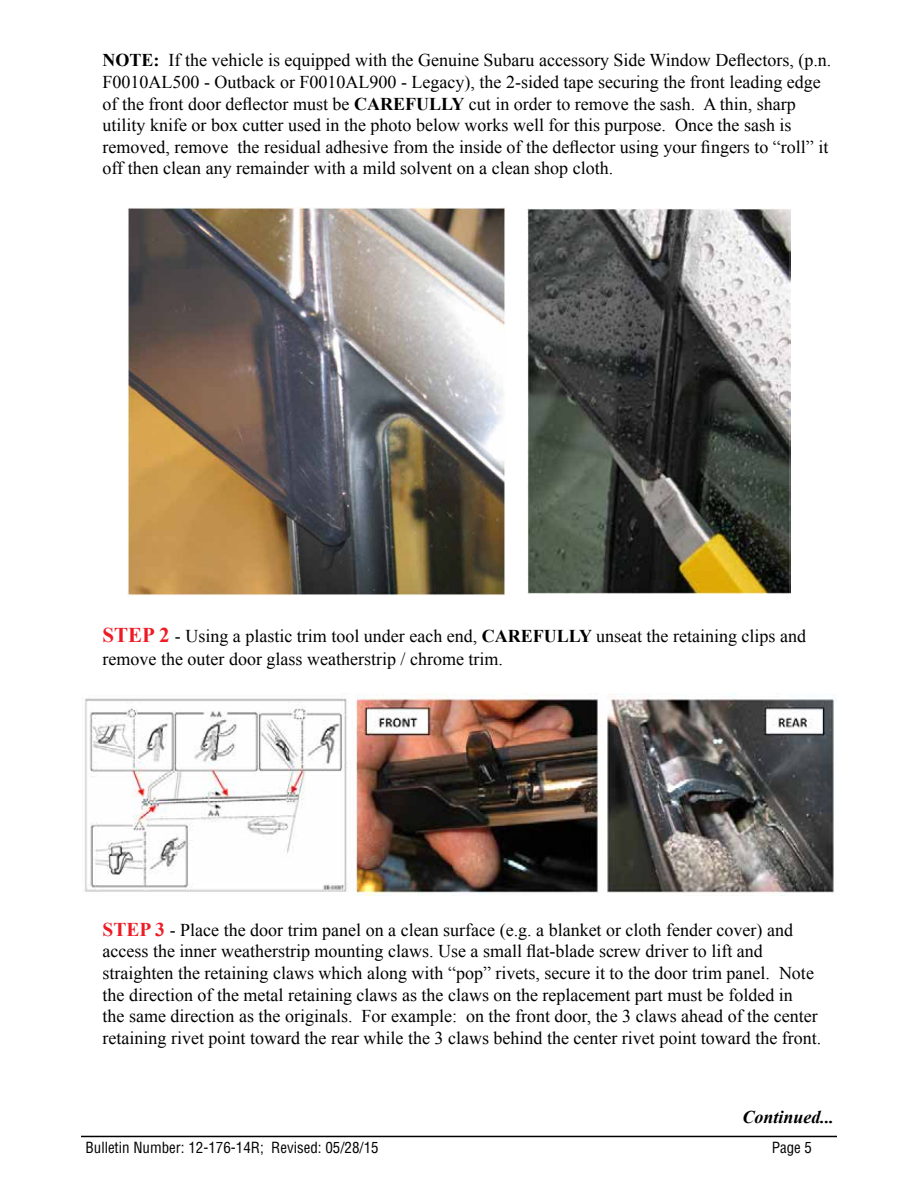
<style>
.page{position:relative;width:918px;height:1188px;background:#fff}
.page>*{position:absolute;margin:0;border:0;box-sizing:border-box;transform-origin:0 0}
.t1{font:18px/21.6px "Times New Roman";color:#000}
.t2{font:italic 700 18px "Times New Roman";color:#000}
.t3{font:condensed 15px "Helvetica LT Std";color:#000}
.s1{font-weight:700}
.s2{font-weight:700;font-size:21px;color:#ed1c24}
.s3{font-weight:700;font-size:19.5px;color:#ed1c24}
</style>
<div class="page">
<hr style="left:81px;top:1136px;width:756px;height:1px;background:#000">
<img style="left:128px;top:207px;width:377px;height:388px">
<img style="left:528px;top:208px;width:262px;height:386px">
<img style="left:85px;top:693px;width:752px;height:203px">
<p class="t1" style="left:103px;top:49px;width:730px"><span class="s1">NOTE:</span> If the vehicle is equipped with the Genuine Subaru accessory Side Window Deflectors, (p.n.<br>F0010AL500 - Outback or F0010AL900 - Legacy), the 2-sided tape securing the front leading edge of the front door deflector must be <span class="s1">CAREFULLY</span> cut in order to remove the sash. A thin, sharp utility knife or box cutter used in the photo below works well for this purpose. Once the sash is removed, remove the residual adhesive from the inside of the deflector using your fingers to “roll” it off then clean any remainder with a mild solvent on a clean shop cloth.</p>
<p class="t1" style="left:103px;top:624px;width:705px;line-height:23.4px"><span class="s2">STEP 2</span> - Using a plastic trim tool under each end, <span class="s1">CAREFULLY</span> unseat the retaining clips and remove the outer door glass weatherstrip / chrome trim.</p>
<p class="t1" style="left:103px;top:919px;width:720px"><span class="s3">STEP 3</span> - Place the door trim panel on a clean surface (e.g. a blanket or cloth fender cover) and access the inner weatherstrip mounting claws. Use a small flat-blade screw driver to lift and straighten the retaining claws which along with “pop” rivets, secure it to the door trim panel. Note the direction of the metal retaining claws as the claws on the replacement part must be folded in<br>the same direction as the originals. For example: on the front door, the 3 claws ahead of the center retaining rivet point toward the rear while the 3 claws behind the center rivet point toward the front.</p>
<p class="t2" style="left:742px;top:1105px;width:93px">Continued...</p>
<p class="t3" style="left:86px;top:1138px;width:295px">Bulletin Number: 12-176-14R; Revised: 05/28/15</p>
<p class="t3" style="left:772px;top:1138px;width:42px">Page 5</p>
</div>
